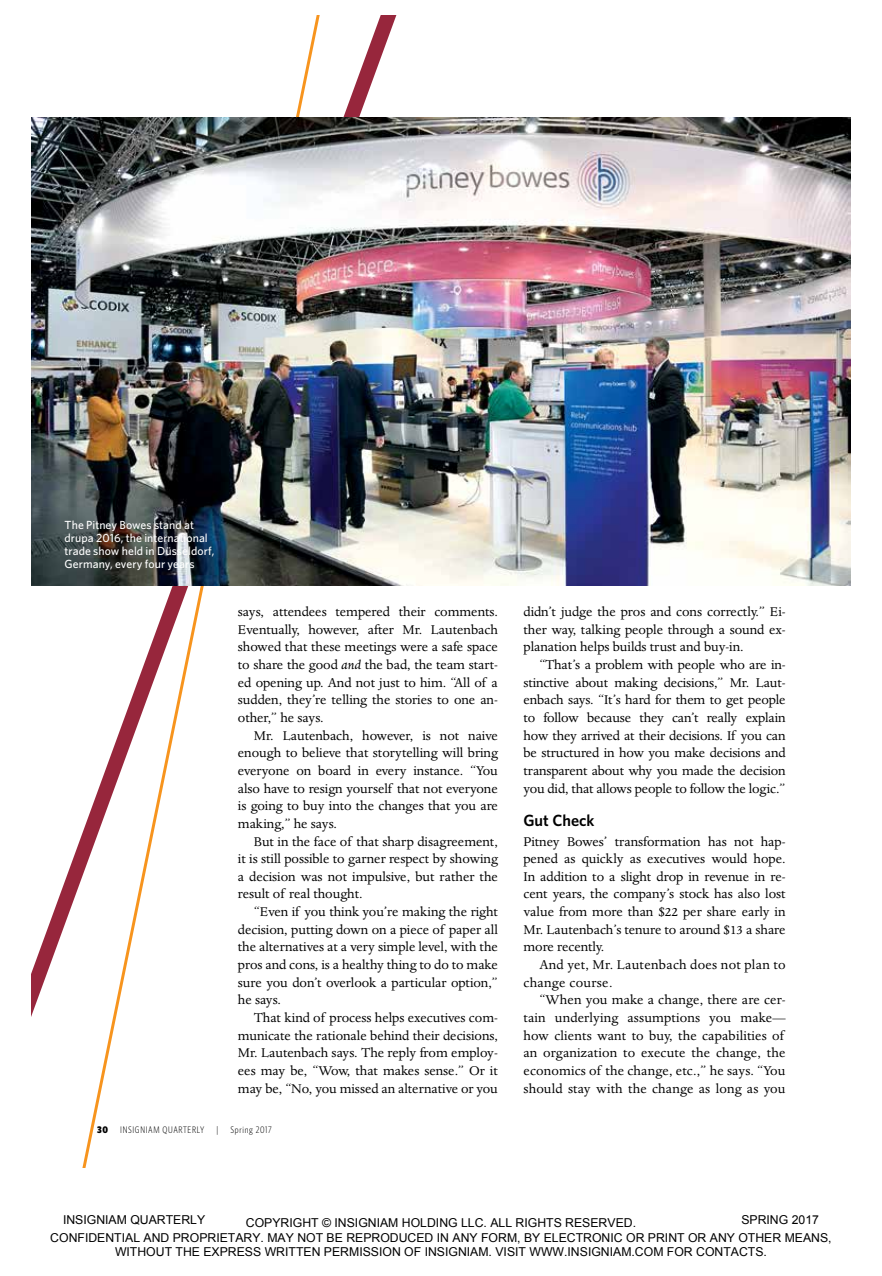
<style>
.page{position:relative;width:882px;height:1276px;background:#fff}
.page>*{position:absolute;margin:0;border:0;box-sizing:border-box;transform-origin:0 0}
.t1{font:600 16.1px "Whitney";color:#000}
.t2{font:14.7px/17.7px "Dante MT Std";letter-spacing:-.005em;color:#000;text-align:justify}
.t3{font:14.7px/17.7px "Dante MT Std";letter-spacing:.02em;color:#000}
.t4{font:12.25px/14.7px "Arial";color:#000;text-align:center}
.t5{font:500 11.72px/13.3px "Whitney";letter-spacing:.005em;color:#fff}
.t6{font:300 9.62px "Whitney Condensed";letter-spacing:.07em;color:#000}
.t7{font:900 9.62px "Whitney Condensed";color:#000}
.s1{font-style:italic}
</style>
<div class="page">
<svg style="left:31px;top:16px;width:393px;height:1151px"></svg>
<img style="left:31px;top:117px;width:820px;height:468px">
<p class="t5" style="left:65px;top:518px;width:151px">The Pitney Bowes stand at drupa 2016, the international trade show held in Düsseldorf,<br>Germany, every four years</p>
<p class="t2" style="left:238px;top:603px;width:262px">says, attendees tempered their comments.<br>Eventually, however, after Mr. Lautenbach showed that these meetings were a safe space to share the good <span class="s1">and</span> the bad, the team start&shy;ed opening up. And not just to him. “All of a sudden, they’re telling the stories to one an&shy;other,” he says.</p>
<p class="t2" style="left:238px;top:726px;width:262px;text-indent:16px">Mr. Lautenbach, however, is not naive enough to believe that storytelling will bring everyone on board in every instance. “You also have to resign yourself that not everyone is going to buy into the changes that you are making,” he says.</p>
<p class="t2" style="left:238px;top:832px;width:261px;text-indent:16px">But in the face of that sharp disagreement, it is still possible to garner respect by showing a decision was not impulsive, but rather the result of real thought.</p>
<p class="t2" style="left:238px;top:903px;width:262px;text-indent:16px">“Even if you think you’re making the right decision, putting down on a piece of paper all the alternatives at a very simple level, with the pros and cons, is a healthy thing to do to make sure you don’t overlook a particular option,” he says.</p>
<p class="t2" style="left:238px;top:1009px;width:262px;text-indent:16px">That kind of process helps executives com&shy;municate the rationale behind their decisions, Mr. Lautenbach says. The reply from employ&shy;ees may be, “Wow, that makes sense.” Or it may be, “No, you missed an alternative or you</p>
<p class="t7" style="left:97px;top:1124px;width:12px">30</p>
<p class="t6" style="left:120px;top:1124px;width:86px">INSIGNIAM QUARTERLY</p>
<p class="t6" style="left:217px;top:1124px;width:3px">|</p>
<p class="t6" style="left:231px;top:1124px;width:43px">Spring 2017</p>
<p class="t2" style="left:524px;top:603px;width:264px">didn’t judge the pros and cons correctly.” Ei&shy;ther way, talking people through a sound ex&shy;planation helps builds trust and buy-in.</p>
<p class="t2" style="left:524px;top:656px;width:264px;text-indent:16px">“That’s a problem with people who are in&shy;stinctive about making decisions,” Mr. Laut&shy;enbach says. “It’s hard for them to get people to follow because they can’t really explain how they arrived at their decisions. If you can be structured in how you make decisions and transparent about why you made the decision you did, that allows people to follow the logic.”</p>
<p class="t1" style="left:523px;top:811px;width:73px">Gut Check</p>
<p class="t2" style="left:523px;top:832px;width:264px">Pitney Bowes’ transformation has not hap&shy;pened as quickly as executives would hope.<br>In addition to a slight drop in revenue in re&shy;cent years, the company’s stock has also lost value from more than $22 per share early in Mr. Lautenbach’s tenure to around $13 a share more recently.</p>
<p class="t3" style="left:523px;top:956px;width:264px;text-indent:16px">And yet, Mr. Lautenbach does not plan to change course.</p>
<p class="t2" style="left:523px;top:991px;width:264px;text-indent:16px">“When you make a change, there are cer&shy;tain underlying assumptions you make— how clients want to buy, the capabilities of an organization to execute the change, the economics of the change, etc.,” he says. “You should stay with the change as long as you</p>
<p class="t4" style="left:63px;top:1212px;width:144px">INSIGNIAM QUARTERLY</p>
<p class="t4" style="left:741px;top:1212px;width:79px">SPRING 2017</p>
<p class="t4" style="left:50px;top:1215px;width:783px">COPYRIGHT © INSIGNIAM HOLDING LLC. ALL RIGHTS RESERVED.<br>CONFIDENTIAL AND PROPRIETARY. MAY NOT BE REPRODUCED IN ANY FORM, BY ELECTRONIC OR PRINT OR ANY OTHER MEANS,<br>WITHOUT THE EXPRESS WRITTEN PERMISSION OF INSIGNIAM. VISIT WWW.INSIGNIAM.COM FOR CONTACTS.</p>
</div>
